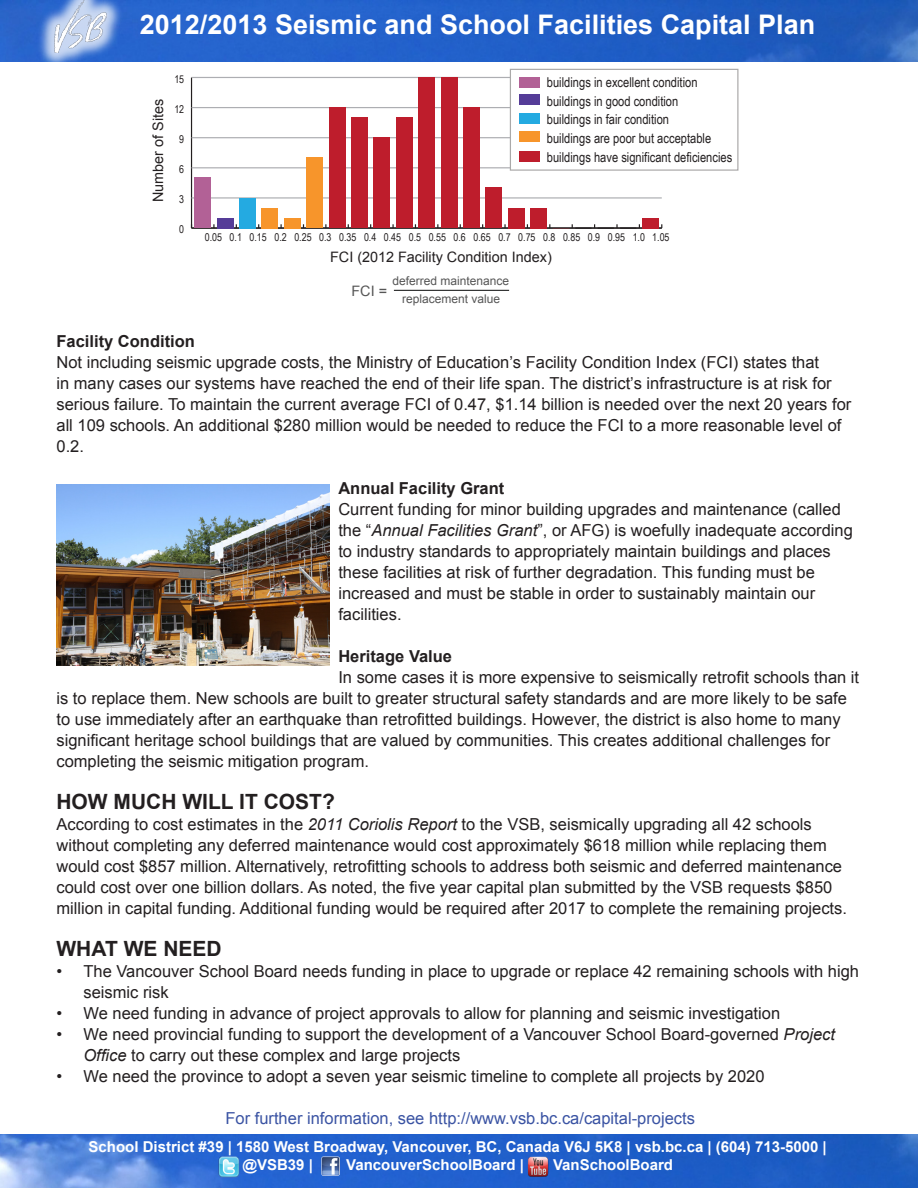
<style>
.page{position:relative;width:918px;height:1188px;background:#fff}
.page>*{position:absolute;margin:0;border:0;box-sizing:border-box;transform-origin:0 0}
.t1{font:700 27px "Arial";color:#fff}
.t2{font:700 21px "Arial";color:#231f20}
.t3{font:16.5px/21px "Arial";color:#231f20}
.t4{font:16.5px "Arial";color:#3a53a3}
.t5{font:700 16.5px "Arial";color:#231f20}
.t6{font:700 15px "Arial";color:#fff}
.t7{font:14.4px "Arial";color:#231f20}
.t8{font:14.4px "Arial";color:#565656}
.t9{font:13.65px/18.8px "Arial Narrow";color:#231f20}
.t10{font:12px/18.1px "Arial";color:#565656;text-align:center}
.t11{font:10.8px "Arial Narrow";color:#231f20}
.s1{font-style:italic}
</style>
<div class="page">
<img style="left:0;top:1134px;width:918px;height:54px">
<img style="left:321px;top:1157px;width:19px;height:18px">
<img style="left:218px;top:1157px;width:21px;height:20px">
<img style="left:528px;top:1156px;width:21px;height:21px">
<img style="left:0;top:0;width:918px;height:61px">
<div style="left:37px;top:0;width:86px;height:69px;background:#fff;opacity:.75"></div>
<img style="left:54px;top:0;width:53px;height:52px">
<img style="left:56px;top:484px;width:273px;height:182px">
<hr style="left:191px;top:77px;width:1px;height:151px;background:#231f20">
<hr style="left:192px;top:227px;width:470px;height:2px;background:#231f20">
<hr style="left:192px;top:197px;width:470px;height:2px;background:#adaeb2">
<hr style="left:192px;top:167px;width:470px;height:1px;background:#adaeb2">
<hr style="left:192px;top:137px;width:470px;height:1px;background:#adaeb2">
<hr style="left:192px;top:107px;width:470px;height:1px;background:#adaeb2">
<hr style="left:192px;top:77px;width:470px;height:1px;background:#adaeb2">
<div style="left:195px;top:178px;width:16px;height:50px;background:#b26196"></div>
<div style="left:217px;top:218px;width:16px;height:10px;background:#553c98"></div>
<div style="left:239px;top:198px;width:17px;height:30px;background:#24aae1"></div>
<div style="left:262px;top:208px;width:16px;height:20px;background:#f7952b"></div>
<div style="left:284px;top:218px;width:16px;height:10px;background:#f7952b"></div>
<div style="left:307px;top:158px;width:16px;height:70px;background:#f7952b"></div>
<div style="left:329px;top:108px;width:16px;height:120px;background:#be1d2c"></div>
<div style="left:351px;top:118px;width:17px;height:110px;background:#be1d2c"></div>
<div style="left:374px;top:138px;width:16px;height:90px;background:#be1d2c"></div>
<div style="left:396px;top:118px;width:16px;height:110px;background:#be1d2c"></div>
<div style="left:419px;top:77px;width:16px;height:151px;background:#be1d2c"></div>
<div style="left:441px;top:77px;width:16px;height:151px;background:#be1d2c"></div>
<div style="left:463px;top:108px;width:17px;height:120px;background:#be1d2c"></div>
<div style="left:486px;top:188px;width:16px;height:40px;background:#be1d2c"></div>
<div style="left:508px;top:208px;width:16px;height:20px;background:#be1d2c"></div>
<div style="left:531px;top:208px;width:16px;height:20px;background:#be1d2c"></div>
<svg style="left:572px;top:224px;width:68px;height:5px"></svg>
<div style="left:643px;top:218px;width:16px;height:10px;background:#be1d2c"></div>
<div style="left:510px;top:69px;width:228px;height:101px;background:#fff"></div>
<div style="left:510px;top:69px;width:228px;height:102px;border:1px solid #aaa9a9"></div>
<div style="left:519px;top:77px;width:20px;height:11px;background:#b26196"></div>
<div style="left:519px;top:94px;width:20px;height:11px;background:#553c98"></div>
<div style="left:519px;top:113px;width:20px;height:11px;background:#24aae1"></div>
<div style="left:519px;top:131px;width:20px;height:11px;background:#f7952b"></div>
<div style="left:519px;top:151px;width:20px;height:11px;background:#be1d2c"></div>
<hr style="left:394px;top:290px;width:115px;height:1px;background:#313232">
<p class="t1" style="left:140px;top:7px;width:677px">2012/2013 Seismic and School Facilities Capital Plan</p>
<p class="t7" style="left:149px;top:202px;width:105px;rotate:-90deg">Number of Sites</p>
<p class="t11" style="left:174px;top:71px;width:11px">15</p>
<p class="t11" style="left:174px;top:101px;width:11px">12</p>
<p class="t11" style="left:179px;top:131px;width:6px">9</p>
<p class="t11" style="left:179px;top:161px;width:6px">6</p>
<p class="t11" style="left:179px;top:192px;width:6px">3</p>
<p class="t11" style="left:179px;top:222px;width:6px">0</p>
<p class="t9" style="left:547px;top:72px;width:187px">buildings in excellent condition. buildings in good condition.<br>buildings in fair condition.<br>buildings are poor but acceptable buildings have significant deficiencies</p>
<p class="t11" style="left:205px;top:230px;width:466px">0.05 0.1 0.15 0.2 0.25 0.3 0.35 0.4 0.45 0.5 0.55 0.6 0.65 0.7 0.75 0.8 0.85 0.9 0.95 1.0 1.05</p>
<p class="t7" style="left:330px;top:248px;width:223px">FCI (2012 Facility Condition Index)</p>
<p class="t8" style="left:352px;top:281px;width:37px">FCI =</p>
<p class="t10" style="left:392px;top:272px;width:118px">deferred maintenance replacement value</p>
<p class="t5" style="left:56px;top:330px;width:140px">Facility Condition</p>
<p class="t3" style="left:56px;top:352px;width:796px">Not including seismic upgrade costs, the Ministry of Education’s Facility Condition Index (FCI) states that<br>in many cases our systems have reached the end of their life span. The district’s infrastructure is at risk for serious failure. To maintain the current average FCI of 0.47, $1.14 billion is needed over the next 20 years for all 109 schools. An additional $280 million would be needed to reduce the FCI to a more reasonable level of 0.2.</p>
<p class="t5" style="left:338px;top:477px;width:167px">Annual Facility Grant</p>
<p class="t3" style="left:338px;top:499px;width:516px">Current funding for minor building upgrades and maintenance (called the “<span class="s1">Annual Facilities Grant</span>”, or AFG) is woefully inadequate according to industry standards to appropriately maintain buildings and places these facilities at risk of further degradation. This funding must be increased and must be stable in order to sustainably maintain our facilities.</p>
<p class="t5" style="left:338px;top:645px;width:115px">Heritage Value</p>
<p class="t3" style="left:56px;top:667px;width:804px;text-indent:282px">In some cases it is more expensive to seismically retrofit schools than it is to replace them. New schools are built to greater structural safety standards and are more likely to be safe to use immediately after an earthquake than retrofitted buildings. However, the district is also home to many significant heritage school buildings that are valued by communities. This creates additional challenges for completing the seismic mitigation program.</p>
<p class="t2" style="left:56px;top:788px;width:280px">HOW MUCH WILL IT COST?</p>
<p class="t3" style="left:56px;top:814px;width:792px">According to cost estimates in the <span class="s1">2011 Coriolis Report</span> to the VSB, seismically upgrading all 42 schools without completing any deferred maintenance would cost approximately $618 million while replacing them would cost $857 million. Alternatively, retrofitting schools to address both seismic and deferred maintenance could cost over one billion dollars. As noted, the five year capital plan submitted by the VSB requests $850 million in capital funding. Additional funding would be required after 2017 to complete the remaining projects.</p>
<p class="t2" style="left:56px;top:935px;width:167px">WHAT WE NEED</p>
<p class="t3" style="left:83px;top:961px;width:777px;text-indent:-27px">• The Vancouver School Board needs funding in place to upgrade or replace 42 remaining schools with high seismic risk</p>
<p class="t3" style="left:56px;top:1003px;width:725px">• We need funding in advance of project approvals to allow for planning and seismic investigation</p>
<p class="t3" style="left:83px;top:1024px;width:753px;text-indent:-27px">• We need provincial funding to support the development of a Vancouver School Board-governed <span class="s1">Project<br>Office</span> to carry out these complex and large projects</p>
<p class="t3" style="left:56px;top:1066px;width:710px">• We need the province to adopt a seven year seismic timeline to complete all projects by 2020</p>
<p class="t4" style="left:225px;top:1107px;width:471px">For further information, see http://www.vsb.bc.ca/capital-projects</p>
<p class="t6" style="left:89px;top:1137px;width:740px">School District #39 | 1580 West Broadway, Vancouver, BC, Canada V6J 5K8 | vsb.bc.ca | (604) 713-5000 |</p>
<p class="t6" style="left:242px;top:1155px;width:72px">@VSB39 |</p>
<p class="t6" style="left:346px;top:1155px;width:179px">VancouverSchoolBoard |</p>
<p class="t6" style="left:553px;top:1155px;width:121px">VanSchoolBoard</p>
</div>
